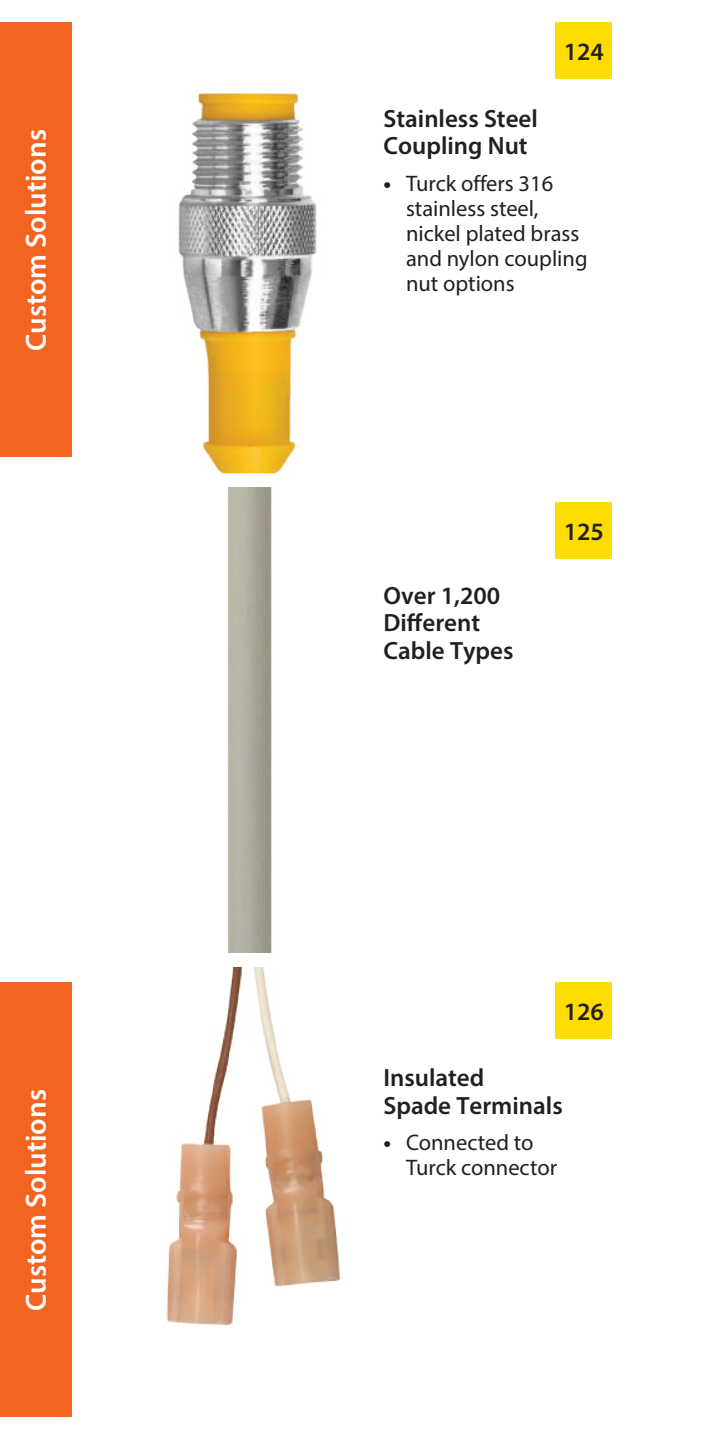
<style>
.page{position:relative;width:720px;height:1440px;background:#fff}
.page>*{position:absolute;margin:0;border:0;box-sizing:border-box;transform-origin:0 0}
.t1{font:600 29.25px "Myriad Pro";color:#fff}
.t2{font:600 25px/27.5px "Myriad Pro";color:#231f20}
.t3{font:22.5px/25px "Myriad Pro";color:#231f20}
.s1{font-weight:700;font-style:italic}
</style>
<div class="page">
<div style="left:0;top:22px;width:72px;height:436px;background:#f36421"></div>
<div style="left:0;top:982px;width:72px;height:436px;background:#f36421"></div>
<img style="left:166px;top:968px;width:174px;height:357px">
<img style="left:227px;top:492px;width:45px;height:461px">
<img style="left:178px;top:93px;width:139px;height:399px">
<div style="left:556px;top:22px;width:56px;height:57px;background:#ffdc01"></div>
<div style="left:556px;top:503px;width:56px;height:56px;background:#ffdc01"></div>
<div style="left:556px;top:983px;width:56px;height:56px;background:#ffdc01"></div>
<p class="t1" style="left:17px;top:351px;width:223px;rotate:-90deg">Custom Solutions</p>
<p class="t1" style="left:17px;top:1311px;width:223px;rotate:-90deg">Custom Solutions</p>
<p class="t2" style="left:564px;top:37px;width:42px">124</p>
<p class="t2" style="left:384px;top:104px;width:156px">Stainless Steel<br>Coupling Nut</p>
<p class="t3" style="left:406px;top:170px;width:183px;text-indent:-22px"><span class="s1">•</span> Turck offers 316 stainless steel, nickel plated brass and nylon coupling nut options</p>
<p class="t2" style="left:384px;top:581px;width:132px">Over 1,200<br>Different<br>Cable Types</p>
<p class="t2" style="left:564px;top:517px;width:42px">125</p>
<p class="t2" style="left:564px;top:997px;width:42px">126</p>
<p class="t2" style="left:384px;top:1063px;width:181px">Insulated<br>Spade Terminals</p>
<p class="t3" style="left:406px;top:1130px;width:153px;text-indent:-22px"><span class="s1">•</span> Connected to<br>Turck connector</p>
</div>
